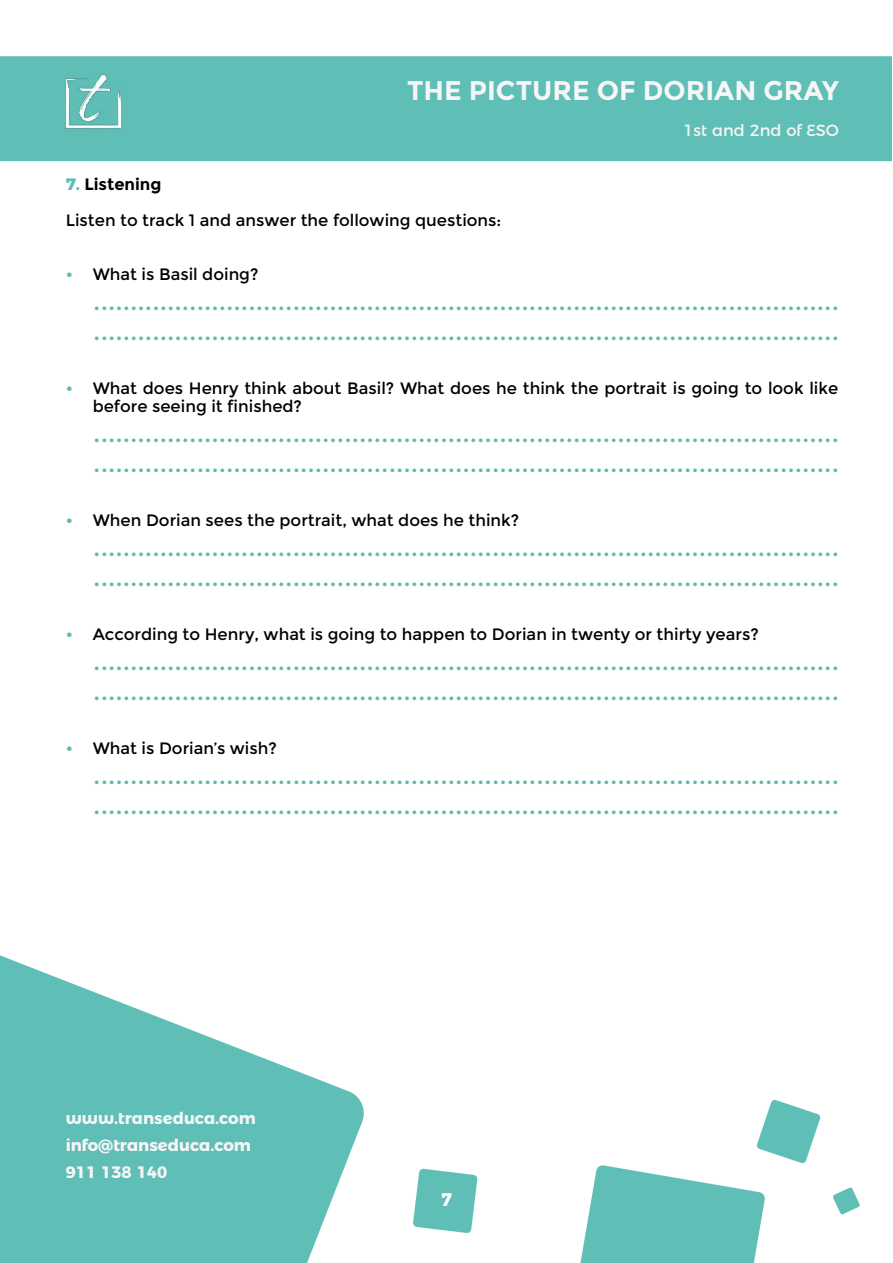
<style>
.page{position:relative;width:893px;height:1263px;background:#fff}
.page>*{position:absolute;margin:0;border:0;box-sizing:border-box;transform-origin:0 0}
.t1{font:700 27px "Montserrat";color:#f6f6f6}
.t2{font:700 21px/30px "Montserrat";color:#62b9af}
.t3{font:700 18px "Montserrat";color:#fff}
.t4{font:16.5px/36px "Montserrat";color:#000}
.t5{font:700 16.5px/27px "Montserrat Alternates";color:#f6f6f6}
.t6{font:16.2px "Montserrat Alternates";color:#f6f6f6}
.s1{font-weight:800;color:#5fbeb6}
.s2{font-weight:700}
.s3{font-weight:700;color:#62b9af}
</style>
<div class="page">
<img style="left:0;top:56px;width:892px;height:1207px">
<img style="left:66px;top:74px;width:55px;height:66px">
<p class="t1" style="left:407px;top:75px;width:433px">THE PICTURE OF DORIAN GRAY</p>
<p class="t6" style="left:684px;top:118px;width:157px">1st and 2nd of ESO</p>
<p class="t4" style="left:66px;top:167px;width:437px"><span class="s1">7.</span> <span class="s2">Listening<br></span>Listen to track 1 and answer the following questions:</p>
<p class="t4" style="left:66px;top:257px;width:194px"><span class="s3">•</span> What is Basil doing?</p>
<p class="t2" style="left:94px;top:288px;width:746px">..................................................................................................... .....................................................................................................</p>
<p class="t4" style="left:93px;top:380px;width:747px;line-height:18px;text-indent:-27px"><span class="s3">•</span> What does Henry think about Basil? What does he think the portrait is going to look like before seeing it finished?</p>
<p class="t2" style="left:94px;top:420px;width:746px">..................................................................................................... .....................................................................................................</p>
<p class="t4" style="left:66px;top:503px;width:455px"><span class="s3">•</span> When Dorian sees the portrait, what does he think?</p>
<p class="t2" style="left:94px;top:534px;width:746px">..................................................................................................... .....................................................................................................</p>
<p class="t4" style="left:66px;top:617px;width:695px"><span class="s3">•</span> According to Henry, what is going to happen to Dorian in twenty or thirty years?</p>
<p class="t2" style="left:94px;top:648px;width:746px">..................................................................................................... .....................................................................................................</p>
<p class="t4" style="left:66px;top:731px;width:213px"><span class="s3">•</span> What is Dorian’s wish?</p>
<p class="t2" style="left:94px;top:762px;width:746px">..................................................................................................... .....................................................................................................</p>
<p class="t5" style="left:66px;top:1103px;width:192px">www.transeduca.com info@transeduca.com<br>911 138 140</p>
<p class="t3" style="left:441px;top:1189px;width:12px">7</p>
</div>
